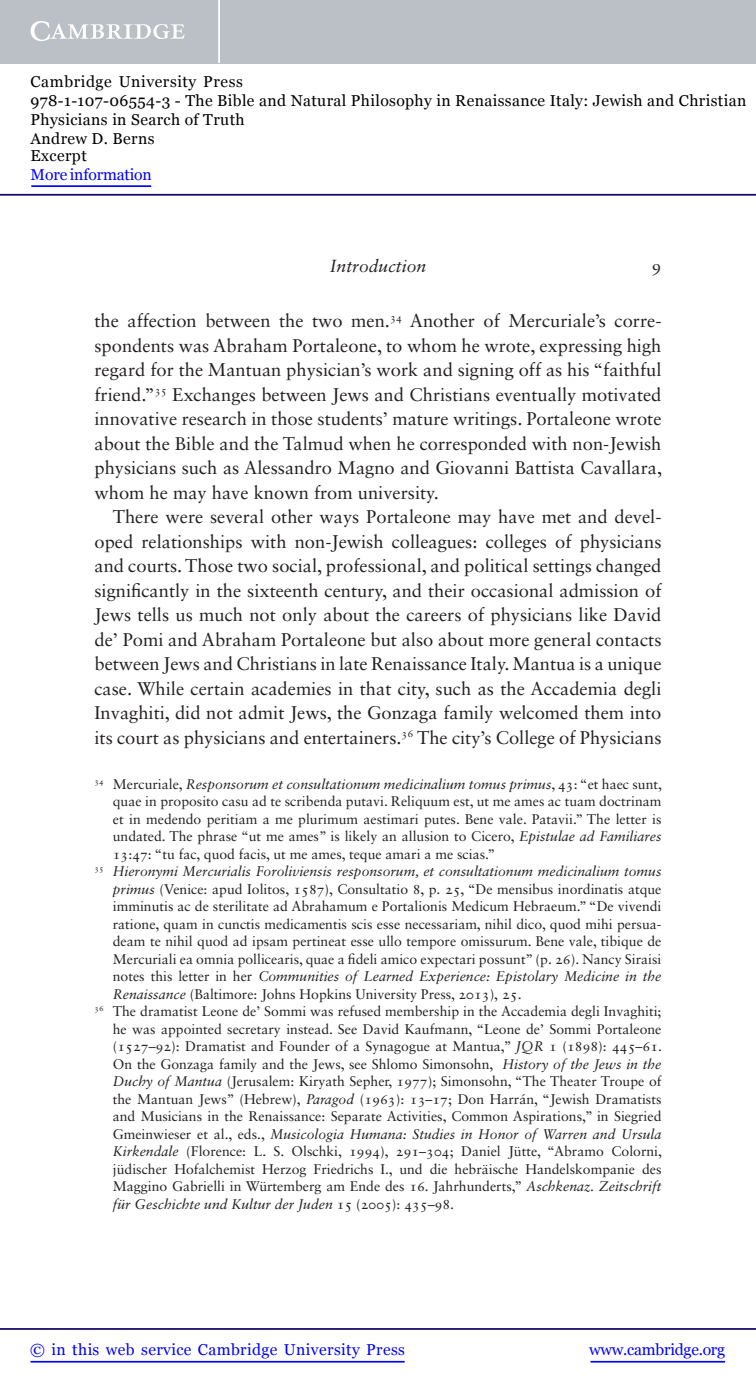
<style>
.page{position:relative;width:756px;height:1388px;background:#fff}
.page>*{position:absolute;margin:0;border:0;box-sizing:border-box;transform-origin:0 0}
.t1{font:18.38px/24.5px "Sabon LT Std";color:#231f20;text-align:justify}
.t2{font:italic 17.5px "Sabon LT Std";color:#231f20}
.t3{font:17.5px "Sabon LT Std";color:#231f20}
.t4{font:15.75px/18.6px "Georgia";letter-spacing:.025em;color:#000}
.t5{font:15.75px "Georgia";letter-spacing:.025em;color:#00f}
.t6{font:15.75px "Georgia";letter-spacing:-.015em;color:#00f}
.t7{font:15.75px "Georgia";letter-spacing:-.01em;color:#00f}
.t8{font:14px "Sabon LT Std";color:#231f20}
.t9{font:italic 14px "Sabon LT Std";color:#231f20}
.s1{font-style:normal}
.s2{font-style:italic}
</style>
<div class="page">
<hr style="left:591px;top:1361px;width:134px;height:1px;background:#00f">
<hr style="left:0;top:1328px;width:756px;height:2px;background:#150666">
<hr style="left:31px;top:1361px;width:374px;height:1px;background:#00f">
<div style="left:0;top:0;width:756px;height:63px;background:#bac0c6"></div>
<svg style="left:31px;top:21px;width:154px;height:20px"></svg>
<hr style="left:218px;top:0;width:2px;height:63px;background:#fff">
<hr style="left:0;top:194px;width:756px;height:2px;background:#150666">
<hr style="left:31px;top:185px;width:120px;height:2px;background:#00f">
<p class="t4" style="left:31px;top:73px;width:717px">Cambridge University Press<br>978-1-107-06554-3 - The Bible and Natural Philosophy in Renaissance Italy: Jewish and Christian Physicians in Search of Truth<br>Andrew D. Berns<br>Excerpt</p>
<p class="t7" style="left:31px;top:165px;width:123px">More information</p>
<p class="t2" style="left:330px;top:259px;width:98px">Introduction</p>
<p class="t3" style="left:652px;top:259px;width:11px">9</p>
<p class="t1" style="left:94px;top:310px;width:569px">the affection between the two men. <sup>34</sup> Another of Mercuriale’s corre&shy;spondents was Abraham Portaleone, to whom he wrote, expressing high regard for the Mantuan physician’s work and signing off as his “faithful friend.” <sup>35</sup> Exchanges between Jews and Christians eventually motivated innovative research in those students’ mature writings. Portaleone wrote about the Bible and the Talmud when he corresponded with non-Jewish physicians such as Alessandro Magno and Giovanni Battista Cavallara, whom he may have known from university.</p>
<p class="t1" style="left:94px;top:506px;width:569px;text-indent:18px">There were several other ways Portaleone may have met and devel&shy;oped relationships with non-Jewish colleagues: colleges of physicians and courts. Those two social, professional, and political settings changed significantly in the sixteenth century, and their occasional admission of Jews tells us much not only about the careers of physicians like David de’ Pomi and Abraham Portaleone but also about more general contacts between Jews and Christians in late Renaissance Italy. Mantua is a unique case. While certain academies in that city, such as the Accademia degli Invaghiti, did not admit Jews, the Gonzaga family welcomed them into its court as physicians and entertainers. <sup>36</sup> The city’s College of Physicians</p>
<p class="t9" style="left:94px;top:778px;width:569px"><sup>34</sup> <span class="s1">Mercuriale,</span> Responsorum et consultationum medicinalium tomus primus<span class="s1">, 43: “et haec sunt,</span></p>
<p class="t8" style="left:113px;top:795px;width:550px">quae in proposito casu ad te scribenda putavi. Reliquum est, ut me ames ac tuam doctrinam</p>
<p class="t8" style="left:113px;top:813px;width:550px">et in medendo peritiam a me plurimum aestimari putes. Bene vale. Patavii.” The letter is</p>
<p class="t8" style="left:113px;top:830px;width:550px">undated. The phrase “ut me ames” is likely an allusion to Cicero, <span class="s2">Epistulae ad Familiares</span></p>
<p class="t8" style="left:113px;top:848px;width:384px">13:47: “tu fac, quod facis, ut me ames, teque amari a me scias.”</p>
<p class="t9" style="left:94px;top:865px;width:569px"><sup>35</sup> Hieronymi Mercurialis Foroliviensis responsorum, et consultationum medicinalium tomus</p>
<p class="t8" style="left:113px;top:883px;width:550px"><span class="s2">primus</span> (Venice: apud Iolitos, 1587), Consultatio 8, p. 25, “De mensibus inordinatis atque</p>
<p class="t8" style="left:113px;top:900px;width:550px">imminutis ac de sterilitate ad Abrahamum e Portalionis Medicum Hebraeum.” “De vivendi</p>
<p class="t8" style="left:113px;top:918px;width:550px">ratione, quam in cunctis medicamentis scis esse necessariam, nihil dico, quod mihi persua-</p>
<p class="t8" style="left:113px;top:935px;width:550px">deam te nihil quod ad ipsam pertineat esse ullo tempore omissurum. Bene vale, tibique de</p>
<p class="t8" style="left:113px;top:953px;width:550px">Mercuriali ea omnia pollicearis, quae a fideli amico expectari possunt” (p. 26). Nancy Siraisi</p>
<p class="t9" style="left:113px;top:970px;width:550px"><span class="s1">notes this letter in her</span> Communities of Learned Experience: Epistolary Medicine in the</p>
<p class="t8" style="left:113px;top:988px;width:410px"><span class="s2">Renaissance</span> ( Baltimore : Johns Hopkins University Press , 2013 ), 25 .</p>
<p class="t8" style="left:94px;top:1005px;width:569px"><sup>36</sup> The dramatist Leone de’ Sommi was refused membership in the Accademia degli Invaghiti;</p>
<p class="t8" style="left:113px;top:1023px;width:550px">he was appointed secretary instead. See David Kaufmann , “ Leone de’ Sommi Portaleone</p>
<p class="t8" style="left:113px;top:1040px;width:551px">(1527–92): Dramatist and Founder of a Synagogue at Mantua ,” <span class="s2">JQR</span> 1 ( 1898 ): 445–61 .</p>
<p class="t8" style="left:113px;top:1058px;width:550px">On the Gonzaga family and the Jews, see Shlomo Simonsohn , <span class="s2">History of the Jews in the</span></p>
<p class="t8" style="left:113px;top:1075px;width:550px"><span class="s2">Duchy of Mantua</span> ( Jerusalem: Kiryath Sepher , 1977 ); Simonsohn , “The Theater Troupe of</p>
<p class="t8" style="left:113px;top:1093px;width:550px">the Mantuan Jews” (Hebrew), <span class="s2">Paragod</span> (1963): 13–17; Don Harr á n , “Jewish Dramatists</p>
<p class="t8" style="left:113px;top:1110px;width:550px">and Musicians in the Renaissance: Separate Activities, Common Aspirations,” in Siegried</p>
<p class="t9" style="left:113px;top:1128px;width:550px"><span class="s1">Gmeinwieser et al., eds.,</span> Musicologia Humana: Studies in Honor of Warren and Ursula</p>
<p class="t8" style="left:113px;top:1145px;width:551px"><span class="s2">Kirkendale</span> ( Florence : L. S. Olschki , 1994 ), 291–304 ; Daniel J ü tte , “ Abramo Colorni,</p>
<p class="t8" style="left:113px;top:1163px;width:550px">j ü discher Hofalchemist Herzog Friedrichs I., und die hebr ä ische Handelskompanie des</p>
<p class="t8" style="left:113px;top:1180px;width:550px">Maggino Gabrielli in W ü rtemberg am Ende des 16. Jahrhunderts ,” <span class="s2">Aschkenaz. Zeitschrift</span></p>
<p class="t9" style="left:113px;top:1198px;width:343px">f ü r Geschichte und Kultur der Juden <span class="s1">15 ( 2005 ): 435–98 .</span></p>
<p class="t5" style="left:30px;top:1339px;width:376px">© in this web service Cambridge University Press</p>
<p class="t6" style="left:589px;top:1339px;width:137px">www.cambridge.org</p>
</div>
